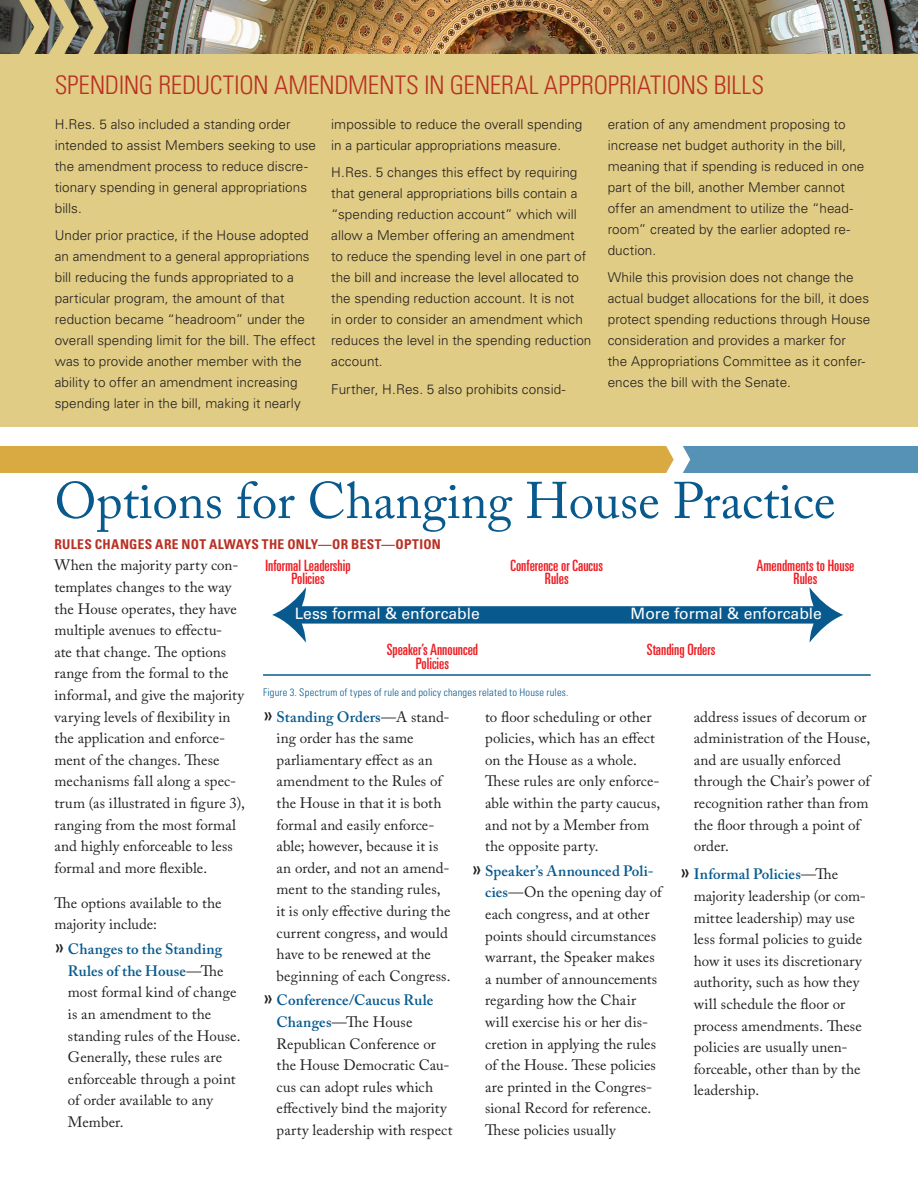
<style>
.page{position:relative;width:918px;height:1188px;background:#fff}
.page>*{position:absolute;margin:0;border:0;box-sizing:border-box;transform-origin:0 0}
.Head_01{font:51px "Adobe Caslon Pro";color:#085a8e}
.Subhead_02{font:300 condensed 25.65px "Univers LT Std";letter-spacing:-.01em;color:#ba3024}
.t1{font:ultra-condensed 15.6px/14px "Univers LT Std";color:#ee1d23;text-align:center}
.t2{font:15.6px "Univers LT Std";color:#fff}
.Bullets{font:15px/21.6px "Adobe Caslon Pro";letter-spacing:.005em;color:#231f20}
.Body_Copy_Text_after{font:15px/21.6px "Adobe Caslon Pro";letter-spacing:.005em;color:#231f20}
.Body_Copy_Text{font:15px/21.6px "Adobe Caslon Pro";color:#231f20}
.Copy_Text_on_Yellow{font:300 13.5px/21px "Univers LT Std";letter-spacing:.005em;color:#231f20}
.Sidebar_Subhead{font:700 condensed 13.5px "Univers LT Std";letter-spacing:.02em;color:#ba3024}
.Caption_Bi-Line{font:300 condensed 10.5px "Univers LT Std";letter-spacing:.02em;color:#085a8e}
.s1{font-family:"Univers LT Std";font-stretch:condensed;font-size:21px}
.s2{font-weight:600;color:#085a8e}
</style>
<div class="page">
<div style="left:0;top:0;width:918px;height:427px;background:#e0cc84"></div>
<img style="left:1px;top:0;width:917px;height:54px">
<div style="left:683px;top:446px;width:235px;height:27px;background:#5692b5"></div>
<div style="left:0;top:446px;width:674px;height:27px;background:#d9aa41"></div>
<svg style="left:17px;top:0;width:92px;height:54px"></svg>
<div style="left:294px;top:606px;width:528px;height:18px;background:#085a8e"></div>
<svg style="left:272px;top:587px;width:34px;height:56px"></svg>
<svg style="left:810px;top:588px;width:33px;height:54px"></svg>
<hr style="left:263px;top:674px;width:608px;height:2px;background:#085a8e">
<p class="Subhead_02" style="left:55px;top:70px;width:711px">SPENDING REDUCTION AMENDMENTS IN GENERAL APPROPRIATIONS BILLS</p>
<p class="Copy_Text_on_Yellow" style="left:55px;top:113px;width:263px">H.Res. 5 also included a standing order intended to assist Members seeking to use the amendment process to reduce discre&shy;tionary spending in general appropriations bills.</p>
<p class="Copy_Text_on_Yellow" style="left:55px;top:225px;width:262px">Under prior practice, if the House adopted an amendment to a general appropriations bill reducing the funds appropriated to a particular program, the amount of that reduction became “headroom” under the overall spending limit for the bill. The effect was to provide another member with the ability to offer an amendment increasing spending later in the bill, making it nearly</p>
<p class="Copy_Text_on_Yellow" style="left:608px;top:113px;width:258px">eration of any amendment proposing to increase net budget authority in the bill, meaning that if spending is reduced in one part of the bill, another Member cannot offer an amendment to utilize the “head&shy;room” created by the earlier adopted re&shy;duction.</p>
<p class="Copy_Text_on_Yellow" style="left:608px;top:267px;width:264px">While this provision does not change the actual budget allocations for the bill, it does protect spending reductions through House consideration and provides a marker for<br>the Appropriations Committee as it confer&shy;ences the bill with the Senate.</p>
<p class="Copy_Text_on_Yellow" style="left:331px;top:113px;width:253px">impossible to reduce the overall spending in a particular appropriations measure.</p>
<p class="Copy_Text_on_Yellow" style="left:331px;top:162px;width:262px">H.Res. 5 changes this effect by requiring that general appropriations bills contain a “spending reduction account” which will allow a Member offering an amendment<br>to reduce the spending level in one part of the bill and increase the level allocated to the spending reduction account. It is not<br>in order to consider an amendment which reduces the level in the spending reduction account.</p>
<p class="Copy_Text_on_Yellow" style="left:331px;top:379px;width:236px">Further, H.Res. 5 also prohibits consid-</p>
<p class="Head_01" style="left:54px;top:471px;width:782px">Options for Changing House Practice</p>
<p class="Sidebar_Subhead" style="left:54px;top:536px;width:388px">RULES CHANGES ARE NOT ALWAYS THE ONLY—OR BEST—OPTION</p>
<p class="Body_Copy_Text_after" style="left:54px;top:554px;width:192px">When the majority party con&shy;templates changes to the way the House operates, they have multiple avenues to effectu-<br>ate that change. The options range from the formal to the informal, and give the majority varying levels of flexibility in the application and enforce&shy;ment of the changes. These mechanisms fall along a spec&shy;trum (as illustrated in figure 3), ranging from the most formal and highly enforceable to less formal and more flexible.</p>
<p class="Body_Copy_Text" style="left:54px;top:892px;width:169px">The options available to the majority include:</p>
<p class="Bullets" style="left:68px;top:938px;width:174px;text-indent:-14px"><span class="s1">»</span> <span class="s2">Changes to the Standing<br>Rules of the House</span>—The most formal kind of change is an amendment to the standing rules of the House.<br>Generally, these rules are enforceable through a point of order available to any<br>Member.</p>
<p class="t1" style="left:266px;top:558px;width:87px">Informal Leadership<br>Policies</p>
<p class="t1" style="left:511px;top:558px;width:94px">Conference or Caucus<br>Rules</p>
<p class="t1" style="left:757px;top:558px;width:99px">Amendments to House<br>Rules</p>
<p class="t2" style="left:295px;top:605px;width:187px">Less formal &amp; enforcable</p>
<p class="t2" style="left:631px;top:605px;width:193px">More formal &amp; enforcable</p>
<p class="t1" style="left:387px;top:642px;width:93px">Speaker’s Announced</p>
<p class="t1" style="left:647px;top:642px;width:70px">Standing Orders</p>
<p class="t1" style="left:416px;top:656px;width:35px">Policies</p>
<p class="Caption_Bi-Line" style="left:263px;top:686px;width:307px">Figure 3. Spectrum of types of rule and policy changes related to House rules.</p>
<p class="Bullets" style="left:277px;top:706px;width:175px;text-indent:-14px"><span class="s1">»</span> <span class="s2">Standing Orders</span>—A stand&shy;ing order has the same parliamentary effect as an amendment to the Rules of the House in that it is both formal and easily enforce&shy;able; however, because it is an order, and not an amend&shy;ment to the standing rules, it is only effective during the current congress, and would have to be renewed at the beginning of each Congress.</p>
<p class="Bullets" style="left:277px;top:989px;width:177px;text-indent:-14px"><span class="s1">»</span> <span class="s2">Conference/Caucus Rule<br>Changes</span>—The House<br>Republican Conference or the House Democratic Cau&shy;cus can adopt rules which effectively bind the majority party leadership with respect</p>
<p class="Bullets" style="left:485px;top:706px;width:177px">to floor scheduling or other policies, which has an effect on the House as a whole.<br>These rules are only enforce&shy;able within the party caucus, and not by a Member from the opposite party.</p>
<p class="Bullets" style="left:485px;top:860px;width:178px;text-indent:-14px"><span class="s1">»</span> <span class="s2">Speaker’s Announced Poli&shy;cies</span>—On the opening day of each congress, and at other points should circumstances warrant, the Speaker makes a number of announcements regarding how the Chair will exercise his or her dis&shy;cretion in applying the rules of the House. These policies are printed in the Congres&shy;sional Record for reference.<br>These policies usually</p>
<p class="Bullets" style="left:694px;top:706px;width:178px">address issues of decorum or administration of the House, and are usually enforced through the Chair’s power of recognition rather than from the floor through a point of order.</p>
<p class="Bullets" style="left:694px;top:863px;width:174px;text-indent:-14px"><span class="s1">»</span> <span class="s2">Informal Policies</span>—The majority leadership (or com&shy;mittee leadership) may use less formal policies to guide how it uses its discretionary authority, such as how they will schedule the floor or process amendments. These policies are usually unen&shy;forceable, other than by the leadership.</p>
</div>
